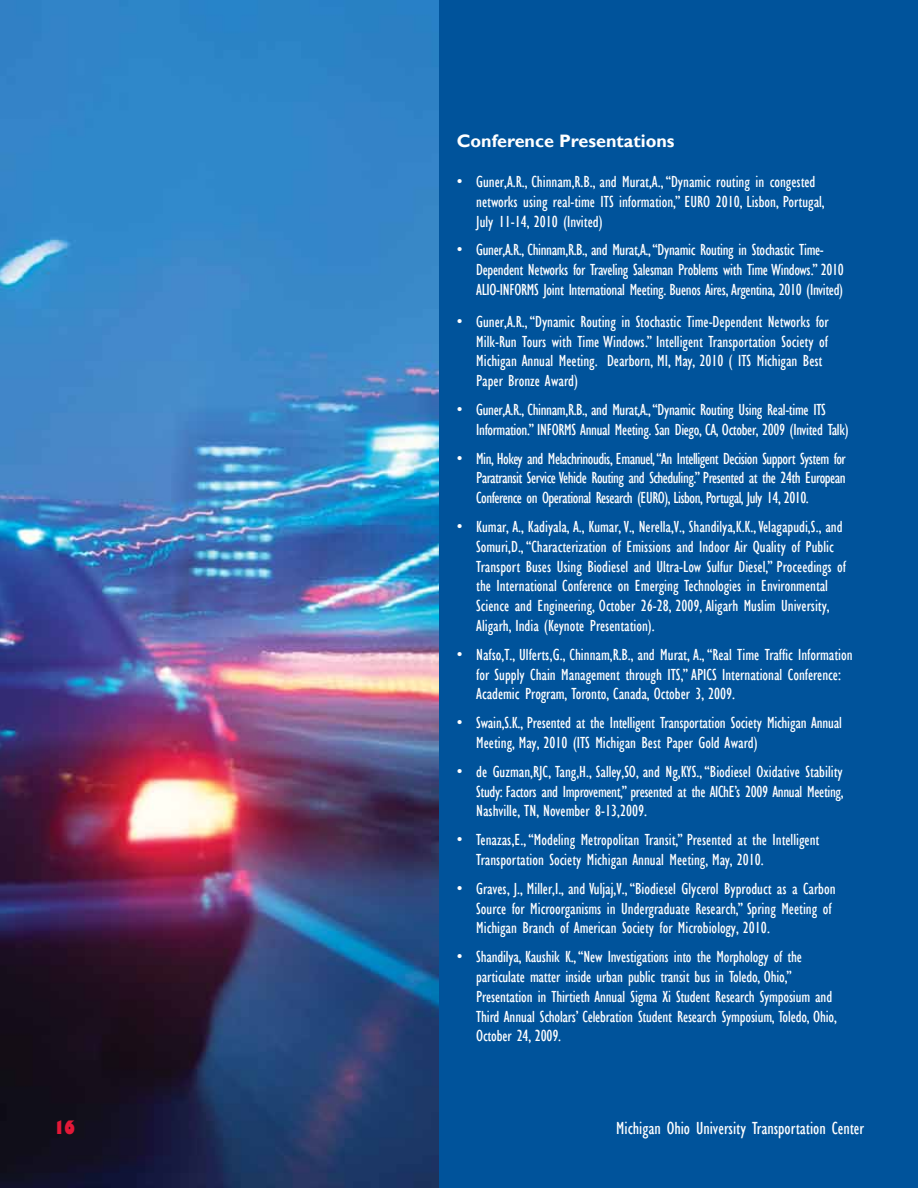
<style>
.page{position:relative;width:918px;height:1188px;background:#fff}
.page>*{position:absolute;margin:0;border:0;box-sizing:border-box;transform-origin:0 0}
.t1{font:condensed 18px "Gill Sans";color:#fff}
.t2{font:700 18px "Gill Sans";color:#fff}
.t3{font:800 condensed 18px "Gill Sans";color:#e31837}
.t4{font:condensed 16.5px/19.8px "Gill Sans";color:#fff}
.t5{font:condensed 16.5px/19.8px "Gill Sans";letter-spacing:-.02em;color:#fff}
</style>
<div class="page">
<div style="left:439px;top:0;width:479px;height:1188px;background:#00539b"></div>
<img style="left:0;top:0;width:439px;height:1188px">
<p class="t2" style="left:457px;top:131px;width:219px">Conference Presentations</p>
<p class="t4" style="left:476px;top:172px;width:350px;text-indent:-20px">• Guner,A.R., Chinnam,R.B., and Murat,A., “Dynamic routing in congested networks using real-time ITS information,” EURO 2010, Lisbon, Portugal,<br>July 11-14, 2010 (Invited)</p>
<p class="t5" style="left:476px;top:240px;width:369px;text-indent:-20px">• Guner,A.R., Chinnam,R.B., and Murat,A., “Dynamic Routing in Stochastic Time-<br>Dependent Networks for Traveling Salesman Problems with Time Windows.” 2010<br>ALIO-INFORMS Joint International Meeting. Buenos Aires, Argentina, 2010 (Invited)</p>
<p class="t4" style="left:476px;top:312px;width:354px;text-indent:-20px">• Guner,A.R., “Dynamic Routing in Stochastic Time-Dependent Networks for Milk-Run Tours with Time Windows.” Intelligent Transportation Society of Michigan Annual Meeting. Dearborn, MI, May, 2010 ( ITS Michigan Best Paper Bronze Award)</p>
<p class="t5" style="left:476px;top:400px;width:374px;text-indent:-20px">• Guner,A.R., Chinnam,R.B., and Murat,A., “Dynamic Routing Using Real-time ITS<br>Information.” INFORMS Annual Meeting. San Diego, CA, October, 2009 (Invited Talk)</p>
<p class="t4" style="left:476px;top:448px;width:371px;text-align:justify;text-indent:-20px">• Min, Hokey and Melachrinoudis, Emanuel, “An Intelligent Decision Support System for Paratransit Service Vehicle Routing and Scheduling.” Presented at the 24th European Conference on Operational Research (EURO), Lisbon, Portugal, July 14, 2010.</p>
<p class="t4" style="left:476px;top:517px;width:371px;text-indent:-20px">• Kumar, A., Kadiyala, A., Kumar, V., Nerella,V., Shandilya,K.K., Velagapudi,S., and Somuri,D., “Characterization of Emissions and Indoor Air Quality of Public Transport Buses Using Biodiesel and Ultra-Low Sulfur Diesel,” Proceedings of the International Conference on Emerging Technologies in Environmental Science and Engineering, October 26-28, 2009, Aligarh Muslim University, Aligarh, India (Keynote Presentation).</p>
<p class="t4" style="left:476px;top:645px;width:378px;text-indent:-20px">• Nafso,T., Ulferts,G., Chinnam,R.B., and Murat, A., “Real Time Traffic Information for Supply Chain Management through ITS,” APICS International Conference:<br>Academic Program, Toronto, Canada, October 3, 2009.</p>
<p class="t4" style="left:476px;top:713px;width:367px;text-indent:-20px">• Swain,S.K., Presented at the Intelligent Transportation Society Michigan Annual<br>Meeting, May, 2010 (ITS Michigan Best Paper Gold Award)</p>
<p class="t4" style="left:476px;top:762px;width:369px;text-align:justify;text-indent:-20px">• de Guzman,RJC, Tang,H., Salley,SO, and Ng,KYS., “Biodiesel Oxidative Stability Study: Factors and Improvement,” presented at the AIChE’s 2009 Annual Meeting, Nashville, TN, November 8-13,2009.</p>
<p class="t4" style="left:476px;top:830px;width:345px;text-indent:-20px">• Tenazas,E., “Modeling Metropolitan Transit,” Presented at the Intelligent<br>Transportation Society Michigan Annual Meeting, May, 2010.</p>
<p class="t4" style="left:476px;top:879px;width:361px;text-indent:-20px">• Graves, J., Miller,I., and Vuljaj,V., “Biodiesel Glycerol Byproduct as a Carbon<br>Source for Microorganisms in Undergraduate Research,” Spring Meeting of<br>Michigan Branch of American Society for Microbiology, 2010.</p>
<p class="t4" style="left:476px;top:947px;width:362px;text-indent:-20px">• Shandilya, Kaushik K., “New Investigations into the Morphology of the particulate matter inside urban public transit bus in Toledo, Ohio,” Presentation in Thirtieth Annual Sigma Xi Student Research Symposium and Third Annual Scholars’ Celebration Student Research Symposium, Toledo, Ohio, October 24, 2009.</p>
<p class="t3" style="left:54px;top:1116px;width:22px">16</p>
<p class="t1" style="left:616px;top:1117px;width:249px">Michigan Ohio University Transportation Center</p>
</div>
